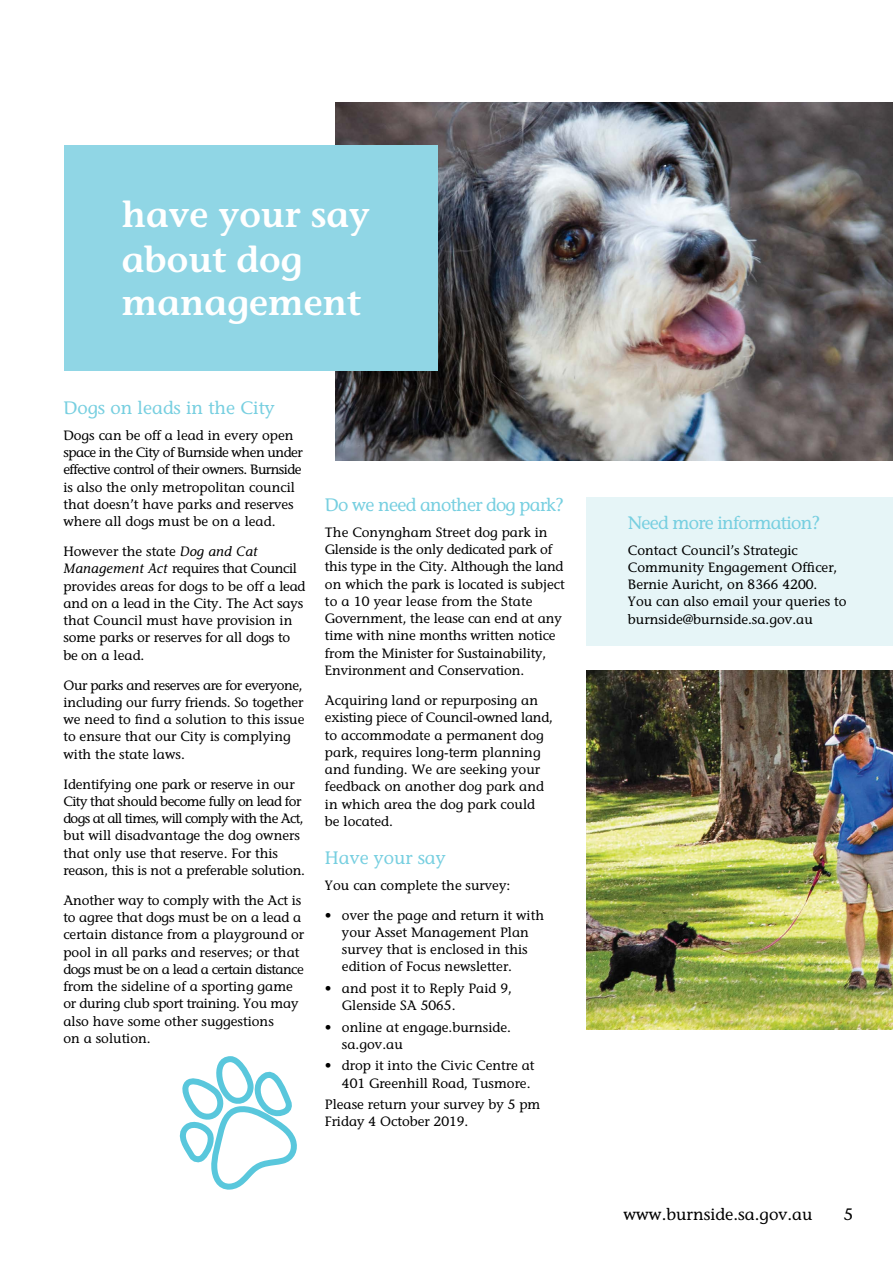
<style>
.page{position:relative;width:893px;height:1263px;background:#fff}
.page>*{position:absolute;margin:0;border:0;box-sizing:border-box;transform-origin:0 0}
.t1{font:600 36px/44.2px "Stone Informal";color:#fff}
.t2{font:18px "Stone Informal";letter-spacing:-.04em;color:#77cfe0}
.t3{font:18px "Stone Informal";color:#77cfe0}
.t4{font:16.5px "Stone Informal";color:#000}
.t5{font:13.5px/17.2px "Stone Informal";color:#000}
.s1{font-style:italic}
</style>
<div class="page">
<div style="left:586px;top:497px;width:307px;height:148px;background:#e6f5f7"></div>
<img style="left:336px;top:102px;width:557px;height:359px">
<div style="left:64px;top:146px;width:374px;height:225px;background:#90d6e5"></div>
<img style="left:586px;top:670px;width:307px;height:359px">
<svg style="left:179px;top:1056px;width:118px;height:134px"></svg>
<h1 class="t1" style="left:122px;top:192px;width:250px">have your say about dog management</h1>
<h2 class="t3" style="left:63px;top:397px;width:213px">Dogs on leads in the City</h2>
<p class="t5" style="left:63px;top:426px;width:241px">Dogs can be off a lead in every open space in the City of Burnside when under effective control of their owners. Burnside is also the only metropolitan council that doesn’t have parks and reserves where all dogs must be on a lead.</p>
<p class="t5" style="left:63px;top:543px;width:244px">However the state <span class="s1">Dog and Cat<br>Management Act</span> requires that Council provides areas for dogs to be off a lead and on a lead in the City. The Act says that Council must have provision in some parks or reserves for all dogs to be on a lead.</p>
<p class="t5" style="left:63px;top:676px;width:243px">Our parks and reserves are for everyone, including our furry friends. So together we need to find a solution to this issue to ensure that our City is complying with the state laws.</p>
<p class="t5" style="left:63px;top:775px;width:243px">Identifying one park or reserve in our City that should become fully on lead for dogs at all times, will comply with the Act, but will disadvantage the dog owners that only use that reserve. For this reason, this is not a preferable solution.</p>
<p class="t5" style="left:63px;top:891px;width:242px">Another way to comply with the Act is to agree that dogs must be on a lead a certain distance from a playground or pool in all parks and reserves; or that dogs must be on a lead a certain distance from the sideline of a sporting game or during club sport training. You may also have some other suggestions<br>on a solution.</p>
<h2 class="t2" style="left:325px;top:494px;width:240px">Do we need another dog park?</h2>
<p class="t5" style="left:325px;top:523px;width:241px">The Conyngham Street dog park in Glenside is the only dedicated park of this type in the City. Although the land on which the park is located is subject to a 10 year lease from the State Government, the lease can end at any time with nine months written notice from the Minister for Sustainability, Environment and Conservation.</p>
<p class="t5" style="left:325px;top:691px;width:230px">Acquiring land or repurposing an existing piece of Council-owned land, to accommodate a permanent dog park, requires long-term planning and funding. We are seeking your feedback on another dog park and in which area the dog park could be located.</p>
<h2 class="t3" style="left:325px;top:846px;width:122px">Have your say</h2>
<p class="t5" style="left:325px;top:876px;width:187px">You can complete the survey:</p>
<p class="t5" style="left:342px;top:906px;width:204px;text-indent:-17px">• over the page and return it with your Asset Management Plan survey that is enclosed in this edition of Focus newsletter.</p>
<p class="t5" style="left:342px;top:979px;width:171px;text-indent:-17px">• and post it to Reply Paid 9,<br>Glenside SA 5065.</p>
<p class="t5" style="left:342px;top:1018px;width:171px;text-indent:-17px">• online at engage.burnside. sa.gov.au</p>
<p class="t5" style="left:325px;top:1057px;width:211px;text-align:right">• drop it into the Civic Centre at<br>401 Greenhill Road, Tusmore.</p>
<p class="t5" style="left:325px;top:1096px;width:217px">Please return your survey by 5 pm<br>Friday 4 October 2019.</p>
<h2 class="t2" style="left:628px;top:511px;width:194px">Need more information?</h2>
<p class="t5" style="left:628px;top:541px;width:220px">Contact Council’s Strategic<br>Community Engagement Officer,<br>Bernie Auricht, on 8366 4200.<br>You can also email your queries to burnside@burnside.sa.gov.au</p>
<p class="t4" style="left:623px;top:1204px;width:191px">www.burnside.sa.gov.au</p>
<p class="t4" style="left:844px;top:1204px;width:11px">5</p>
</div>
